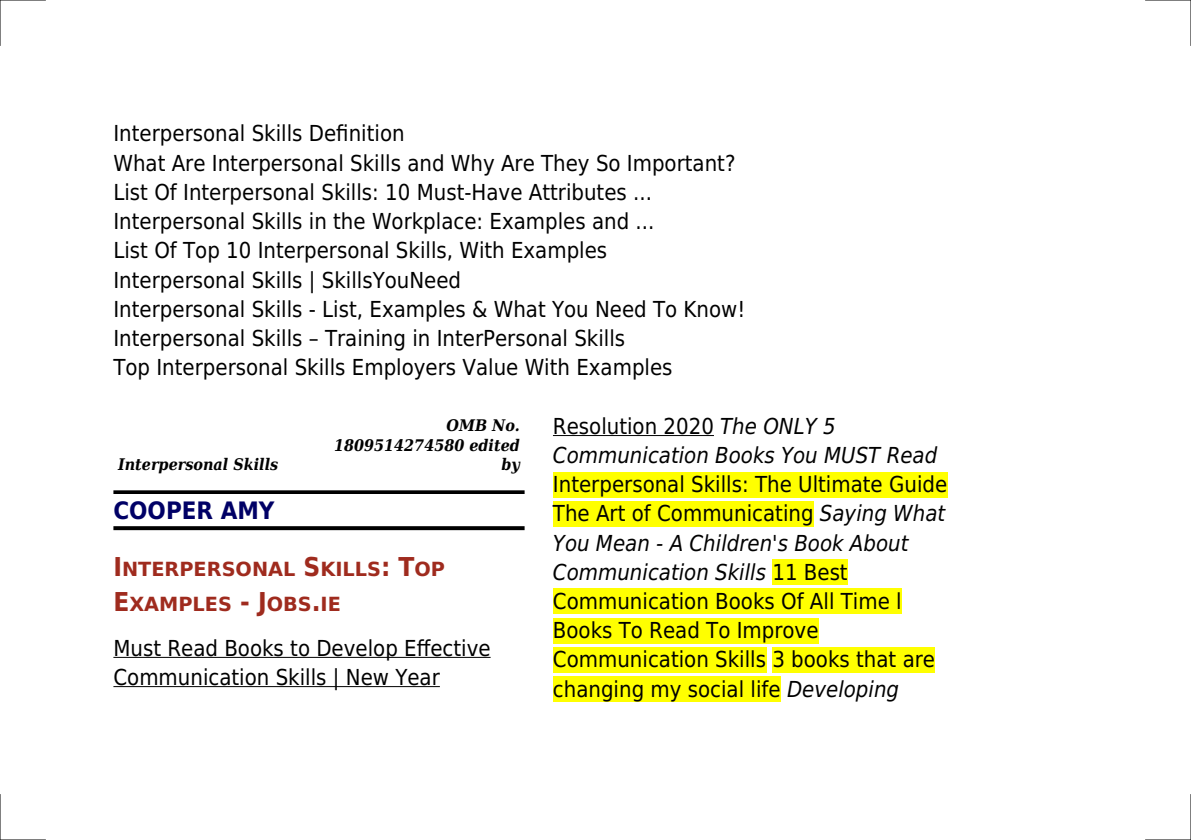
<style>
.page{position:relative;width:1191px;height:840px;background:#fff}
.page>*{position:absolute;margin:0;border:0;box-sizing:border-box;transform-origin:0 0}
.t1{font:700 24px "DejaVu Sans Condensed";color:#006}
.t2{font:22px/29.2px "DejaVu Sans Condensed";color:#000}
.t3{font:italic 22px/29.2px "DejaVu Sans Condensed";color:#000}
.t4{font:700 19.6px/34.4px "DejaVu Sans Condensed";color:#9f2b1e;scale:1.1 1}
.t5{font:italic 700 16px/19.2px "DejaVu Serif Condensed";color:#000;text-align:right}
.s1{font-size:26px}
.s2{font-style:normal}
.s3{font-style:italic}
</style>
<div class="page">
<svg style="left:113px;top:490px;width:411px;height:4px;background:#151515"></svg>
<svg style="left:113px;top:526px;width:411px;height:4px;background:#0c0c0c"></svg>
<hr style="left:113px;top:656px;width:377px;height:1px;background:#000">
<hr style="left:113px;top:685px;width:327px;height:1px;background:#000">
<hr style="left:553px;top:435px;width:161px;height:1px;background:#000">
<div style="left:553px;top:471px;width:394px;height:26px;background:#ff0"></div>
<div style="left:553px;top:500px;width:260px;height:26px;background:#ff0"></div>
<div style="left:772px;top:559px;width:75px;height:25px;background:#ff0"></div>
<div style="left:553px;top:588px;width:348px;height:26px;background:#ff0"></div>
<div style="left:553px;top:617px;width:265px;height:26px;background:#ff0"></div>
<div style="left:553px;top:646px;width:213px;height:26px;background:#ff0"></div>
<div style="left:772px;top:646px;width:163px;height:26px;background:#ff0"></div>
<div style="left:553px;top:676px;width:227px;height:25px;background:#ff0"></div>
<hr style="left:0;top:0;width:45px;height:1px;background:#000">
<hr style="left:1145px;top:0;width:46px;height:1px;background:#000">
<hr style="left:0;top:839px;width:45px;height:1px;background:#000">
<hr style="left:1145px;top:839px;width:46px;height:1px;background:#000">
<hr style="left:0;top:0;width:1px;height:45px;background:#000">
<hr style="left:0;top:794px;width:1px;height:45px;background:#000">
<hr style="left:1190px;top:0;width:1px;height:45px;background:#000">
<hr style="left:1190px;top:794px;width:1px;height:45px;background:#000">
<p class="t2" style="left:113px;top:119px;width:633px">Interpersonal Skills Definition<br>What Are Interpersonal Skills and Why Are They So Important?<br>List Of Interpersonal Skills: 10 Must-Have Attributes ...<br>Interpersonal Skills in the Workplace: Examples and ...<br>List Of Top 10 Interpersonal Skills, With Examples<br>Interpersonal Skills | SkillsYouNeed<br>Interpersonal Skills - List, Examples &amp; What You Need To Know!<br>Interpersonal Skills Training in InterPersonal Skills<br>Top Interpersonal Skills Employers Value With Examples</p>
<p class="t5" style="left:118px;top:454px;width:162px">Interpersonal Skills</p>
<p class="t5" style="left:334px;top:416px;width:187px">OMB No.<br>1809514274580 edited by</p>
<p class="t1" style="left:113px;top:496px;width:163px">COOPER AMY</p>
<p class="t4" style="left:113px;top:552px;width:303px"><span class="s1">I</span>NTERPERSONAL <span class="s1">S</span>KILLS<span class="s1">: T</span>OP<br><span class="s1">E</span>XAMPLES <span class="s1">- J</span>OBS<span class="s1">.</span>IE</p>
<p class="t2" style="left:113px;top:633px;width:379px">Must Read Books to Develop Effective<br>Communication Skills | New Year</p>
<p class="t3" style="left:553px;top:411px;width:386px"><span class="s2">Resolution 2020</span> The ONLY 5<br>Communication Books You MUST Read</p>
<p class="t2" style="left:553px;top:469px;width:396px">Interpersonal Skills: The Ultimate Guide The Art of Communicating <span class="s3">Saying What You Mean - A Children's Book About Communication Skills</span> 11 Best Communication Books Of All Time l Books To Read To Improve Communication Skills 3 books that are changing my social life <span class="s3">Developing</span></p>
</div>
